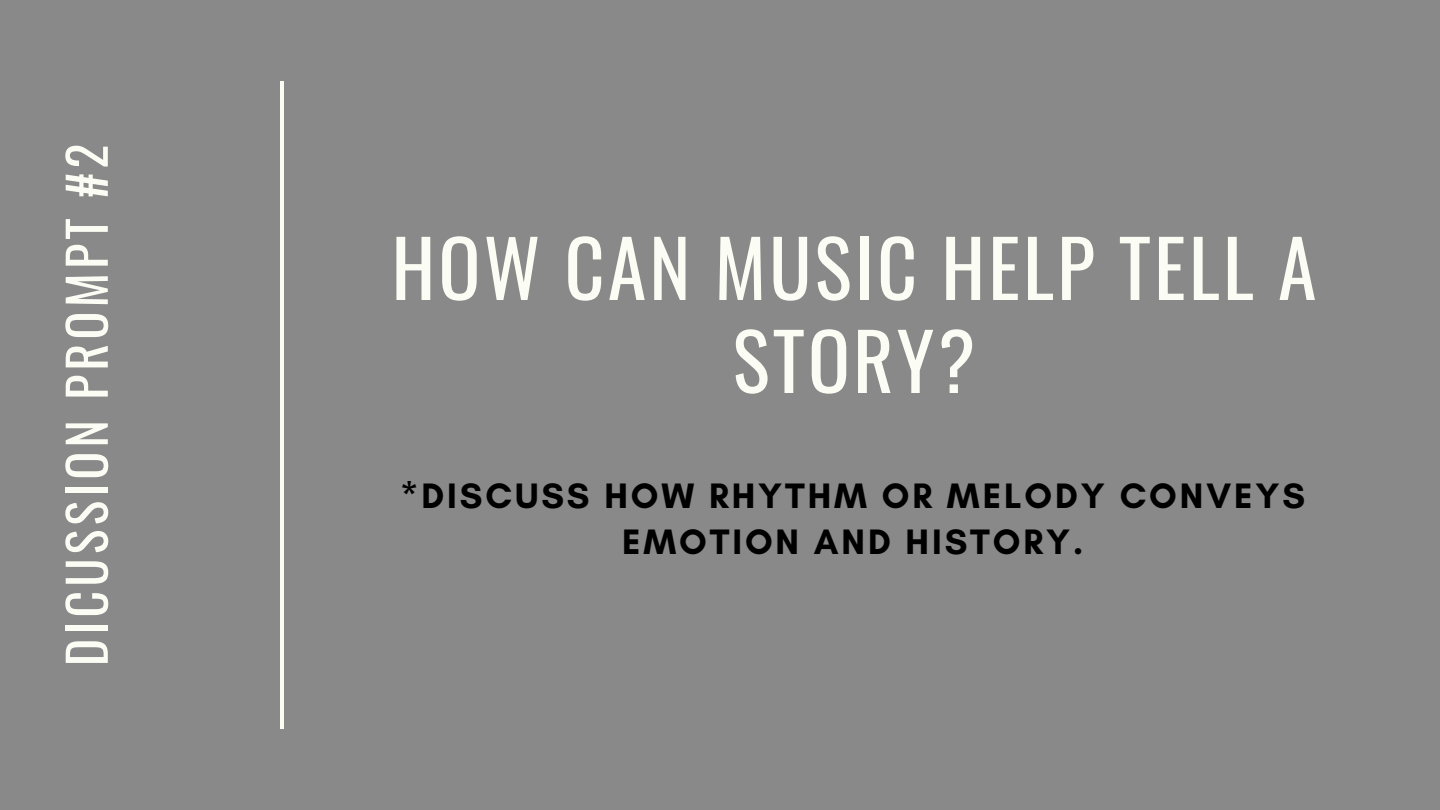
<style>
.page{position:relative;width:1440px;height:810px;background:#898989}
.page>*{position:absolute;margin:0;border:0;box-sizing:border-box;transform-origin:0 0}
.t1{font:78px/93px "Oswald";letter-spacing:.04em;color:#fbfdf4;text-align:center}
.t2{font:52px "Oswald";letter-spacing:.08em;color:#fbfdf4}
.t3{font:700 36px/46.5px "Glacial Indifference";letter-spacing:.08em;color:#000;text-align:center}
</style>
<div class="page">
<hr style="left:280px;top:81px;width:3px;height:648px;background:#fbfdf4">
<p class="t2" style="left:46px;top:666px;width:524px;rotate:-90deg">DICUSSION PROMPT #2</p>
<h2 class="t1" style="left:392px;top:218px;width:926px">HOW CAN MUSIC HELP TELL A<br>STORY?</h2>
<h1 class="t3" style="left:400px;top:472px;width:906px">*DISCUSS HOW RHYTHM OR MELODY CONVEYS<br>EMOTION AND HISTORY.</h1>
</div>
